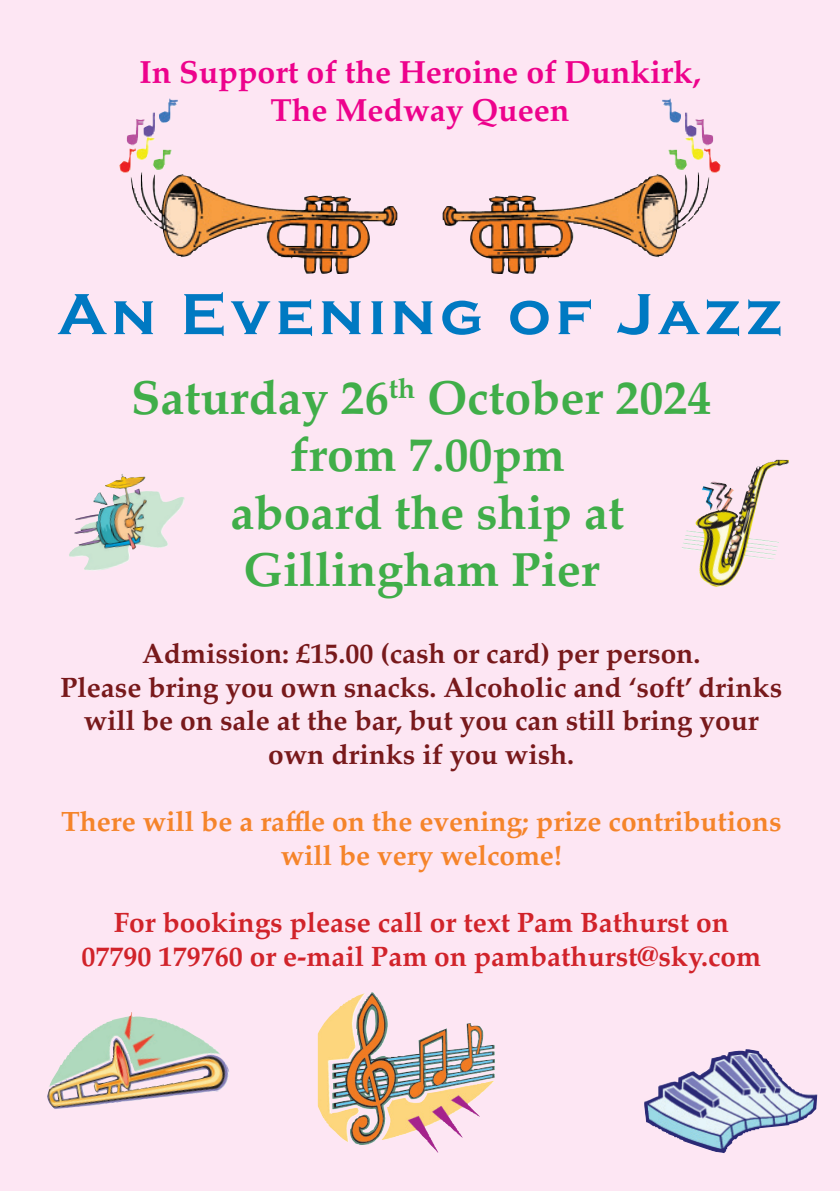
<style>
.page{position:relative;width:840px;height:1191px;background:#fff}
.page>*{position:absolute;margin:0;border:0;box-sizing:border-box;transform-origin:0 0}
.Subhead_1{font:700 60px "Copperplate Gothic";letter-spacing:.08em;color:#0079c2}
.Subhead_2_Bold{font:700 48px "Palatino";color:#40ae49}
.Body_Final{font:700 32px "Palatino";color:#ed028c}
.Subhead_2_Bold-2{font:700 28px/33.6px "Palatino";color:#78191b;text-align:center}
.Subhead_2_Bold-3{font:700 28px "Palatino";color:#d1232a}
.Subhead_2_Bold-4{font:700 28px/33.6px "Palatino";color:#f5842a;text-align:center}
</style>
<div class="page">
<div style="left:0;top:0;width:839px;height:1191px;background:#fde6f3"></div>
<img style="left:644px;top:1049px;width:172px;height:104px">
<img style="left:332px;top:992px;width:162px;height:153px">
<img style="left:709px;top:461px;width:64px;height:61px">
<img style="left:69px;top:474px;width:94px;height:97px">
<img style="left:119px;top:99px;width:278px;height:175px">
<img style="left:442px;top:99px;width:278px;height:175px">
<img style="left:47px;top:1012px;width:182px;height:97px">
<p class="Body_Final" style="left:139px;top:45px;width:562px">In Support of the Heroine of Dunkirk,</p>
<p class="Body_Final" style="left:270px;top:83px;width:300px">The Medway Queen</p>
<p class="Subhead_1" style="left:58px;top:281px;width:725px">An Evening of Jazz</p>
<p class="Subhead_2_Bold" style="left:131px;top:356px;width:581px">Saturday 26<sup>th</sup> October 2024</p>
<p class="Subhead_2_Bold" style="left:289px;top:414px;width:276px">from 7.00pm</p>
<p class="Subhead_2_Bold" style="left:230px;top:471px;width:395px">aboard the ship at</p>
<p class="Subhead_2_Bold" style="left:243px;top:529px;width:357px">Gillingham Pier</p>
<p class="Subhead_2_Bold-2" style="left:142px;top:636px;width:559px">Admission: £15.00 (cash or card) per person.</p>
<p class="Subhead_2_Bold-2" style="left:60px;top:670px;width:722px">Please bring you own snacks. Alcoholic and ‘soft’ drinks will be on sale at the bar, but you can still bring your own drinks if you wish.</p>
<p class="Subhead_2_Bold-4" style="left:61px;top:804px;width:721px">There will be a raffle on the evening; prize contributions will be very welcome!</p>
<p class="Subhead_2_Bold-3" style="left:114px;top:898px;width:616px">For bookings please call or text Pam Bathurst on</p>
<p class="Subhead_2_Bold-3" style="left:81px;top:932px;width:680px">07790 179760 or e-mail Pam on pambathurst@sky.com</p>
</div>
